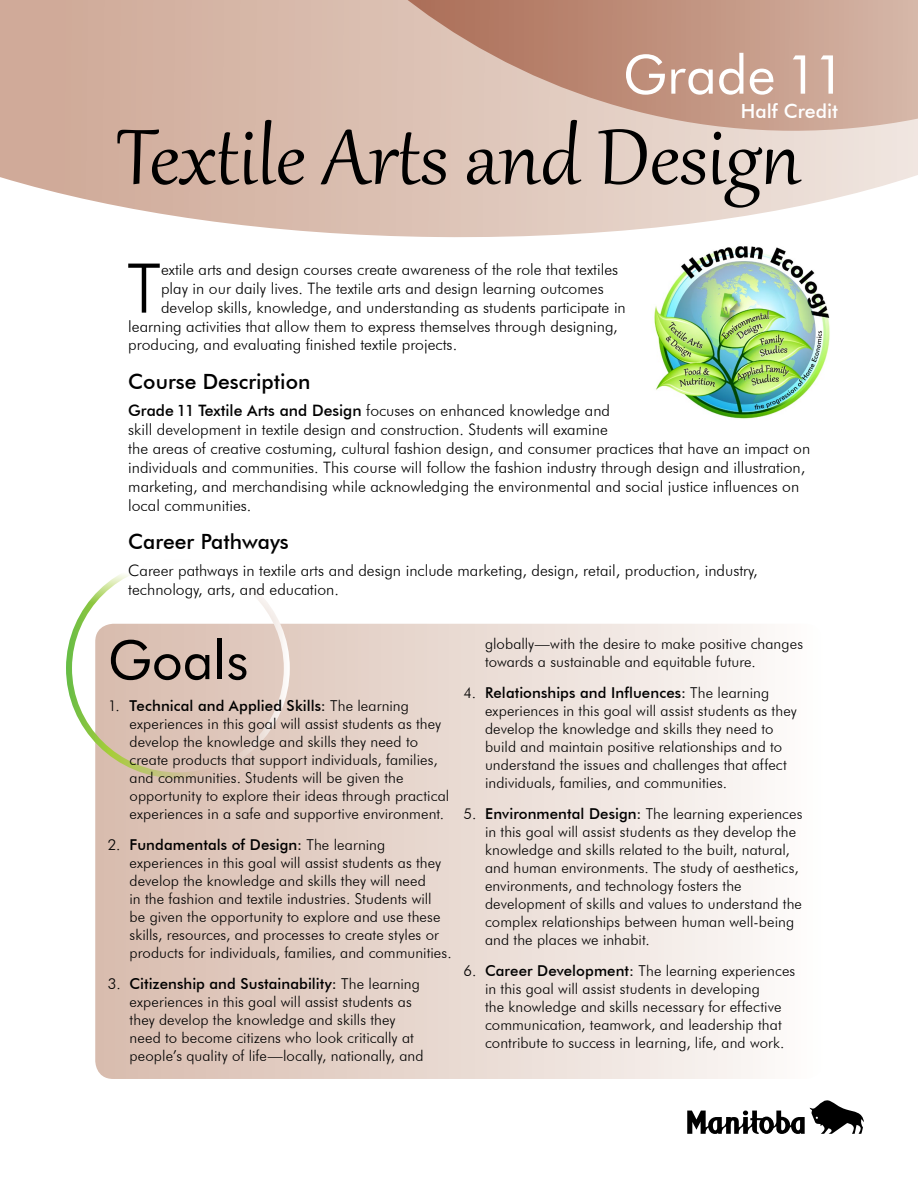
<style>
.page{position:relative;width:918px;height:1188px;background:#fff}
.page>*{position:absolute;margin:0;border:0;box-sizing:border-box;transform-origin:0 0}
.t1{font:96px "Gabriola";color:#000}
.paragraph_-_1{font:300 68.7px "Futura BT";color:#000}
.Head-goals{font:54px "Futura BT";color:#fff}
.Head-goals-2{font:54px "Futura BT";color:#000}
.Head_-_desc{font:500 21px "Futura BT";color:#000}
.Head-goals-3{font:500 19.5px "Futura BT";color:#fff}
.paragraph_-_1_no_dro{font:300 15.75px/18.9px "Futura BT";color:#000}
.paragraph_-_1-2{font:300 15.75px "Futura BT";color:#000}
.Numbers_List_A___06{font:300 15px/18px "Futura BT";letter-spacing:.005em;color:#000}
.s1{font-weight:500}
</style>
<div class="page">
<svg style="left:0;top:0;width:918px;height:238px"></svg>
<svg style="left:165px;top:0;width:753px;height:132px;background:#cfab9a"></svg>
<svg style="left:95px;top:624px;width:666px;height:455px;background:#e8d8cf"></svg>
<div style="left:66px;top:558px;width:224px;height:221px;border:6px solid #fff;border-radius:50%"></div>
<img style="left:646px;top:237px;width:191px;height:182px">
<svg style="left:687px;top:1100px;width:177px;height:34px"></svg>
<p class="Head-goals" style="left:623px;top:42px;width:224px">Grade 11</p>
<p class="Head-goals-3" style="left:741px;top:99px;width:99px">Half Credit</p>
<p class="t1" style="left:117px;top:94px;width:686px">Textile Arts and Design</p>
<p class="paragraph_-_1" style="left:127px;top:246px;width:36px">T</p>
<p class="paragraph_-_1-2" style="left:161px;top:260px;width:459px">extile arts and design courses create awareness of the role that textiles</p>
<p class="paragraph_-_1-2" style="left:161px;top:279px;width:444px">play in our daily lives. The textile arts and design learning outcomes</p>
<p class="paragraph_-_1-2" style="left:161px;top:297px;width:466px">develop skills, knowledge, and understanding as students participate in</p>
<p class="paragraph_-_1-2" style="left:128px;top:316px;width:491px">learning activities that allow them to express themselves through designing,</p>
<p class="paragraph_-_1-2" style="left:128px;top:335px;width:330px">producing, and evaluating finished textile projects.</p>
<p class="Head_-_desc" style="left:128px;top:368px;width:184px">Course Description</p>
<p class="paragraph_-_1_no_dro" style="left:128px;top:401px;width:684px"><span class="s1">Grade 11 Textile Arts and Design</span> focuses on enhanced knowledge and<br>skill development in textile design and construction. Students will examine<br>the areas of creative costuming, cultural fashion design, and consumer practices that have an impact on individuals and communities. This course will follow the fashion industry through design and illustration, marketing, and merchandising while acknowledging the environmental and social justice influences on local communities.</p>
<p class="Head_-_desc" style="left:128px;top:529px;width:162px">Career Pathways</p>
<p class="paragraph_-_1_no_dro" style="left:128px;top:561px;width:631px">Career pathways in textile arts and design include marketing, design, retail, production, industry, technology, arts, and education.</p>
<p class="Head-goals-2" style="left:108px;top:627px;width:142px">Goals</p>
<p class="Numbers_List_A___06" style="left:130px;top:697px;width:321px;text-indent:-22px">1. <span class="s1">Technical and Applied Skills:</span> The learning experiences in this goal will assist students as they develop the knowledge and skills they need to create products that support individuals, families, and communities. Students will be given the opportunity to explore their ideas through practical experiences in a safe and supportive environment.</p>
<p class="Numbers_List_A___06" style="left:130px;top:836px;width:324px;text-indent:-22px">2. <span class="s1">Fundamentals of Design:</span> The learning experiences in this goal will assist students as they develop the knowledge and skills they will need<br>in the fashion and textile industries. Students will<br>be given the opportunity to explore and use these skills, resources, and processes to create styles or products for individuals, families, and communities.</p>
<p class="Numbers_List_A___06" style="left:130px;top:975px;width:296px;text-indent:-22px">3. <span class="s1">Citizenship and Sustainability:</span> The learning experiences in this goal will assist students as they develop the knowledge and skills they need to become citizens who look critically at people’s quality of life—locally, nationally, and</p>
<p class="Numbers_List_A___06" style="left:485px;top:635px;width:320px">globally—with the desire to make positive changes towards a sustainable and equitable future.</p>
<p class="Numbers_List_A___06" style="left:485px;top:684px;width:313px;text-indent:-22px">4. <span class="s1">Relationships and Influences:</span> The learning experiences in this goal will assist students as they develop the knowledge and skills they need to build and maintain positive relationships and to understand the issues and challenges that affect individuals, families, and communities.</p>
<p class="Numbers_List_A___06" style="left:485px;top:805px;width:319px;text-indent:-22px">5. <span class="s1">Environmental Design:</span> The learning experiences in this goal will assist students as they develop the knowledge and skills related to the built, natural, and human environments. The study of aesthetics, environments, and technology fosters the development of skills and values to understand the complex relationships between human well-being and the places we inhabit.</p>
<p class="Numbers_List_A___06" style="left:485px;top:962px;width:312px;text-indent:-22px">6. <span class="s1">Career Development:</span> The learning experiences in this goal will assist students in developing<br>the knowledge and skills necessary for effective communication, teamwork, and leadership that contribute to success in learning, life, and work.</p>
</div>
